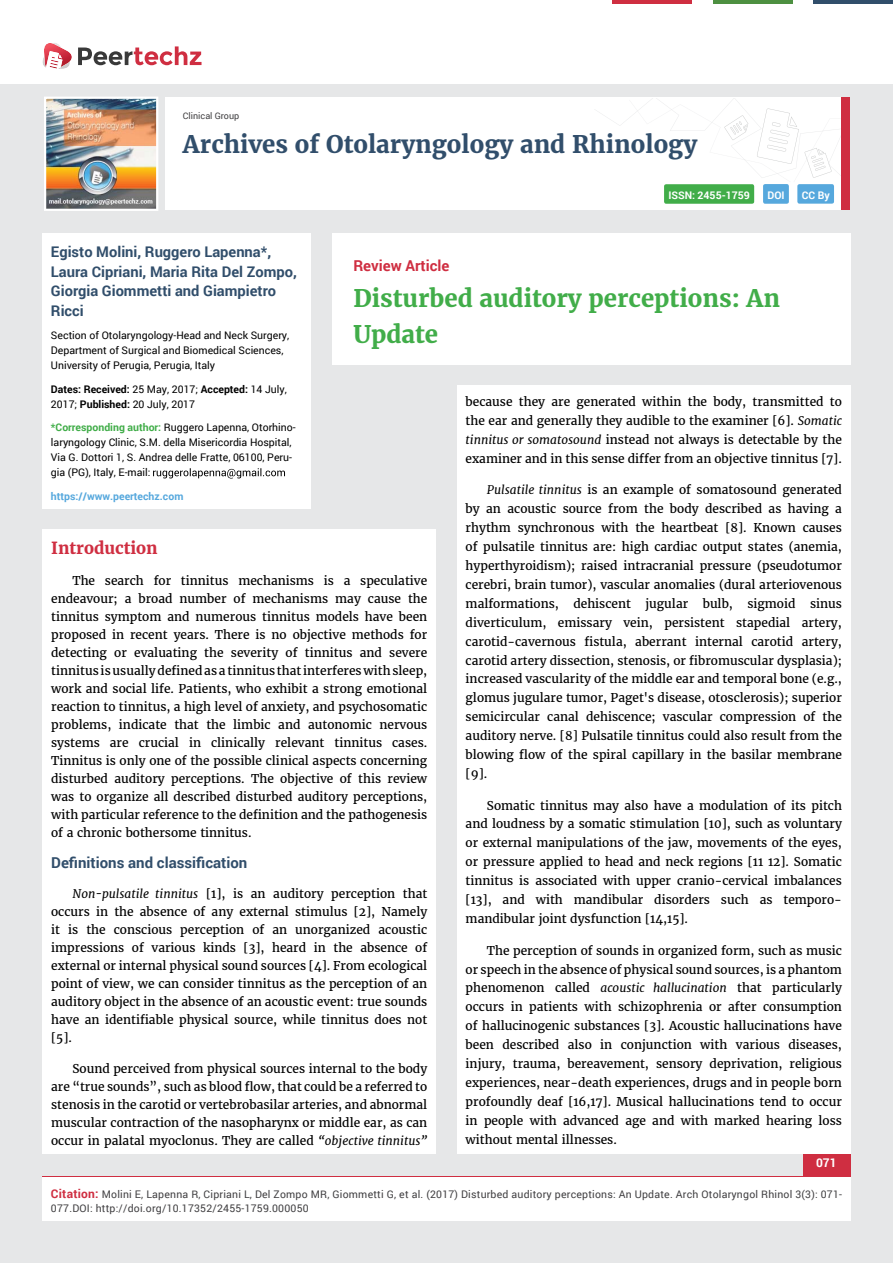
<style>
.page{position:relative;width:893px;height:1263px;background:#e6e7e8}
.page>*{position:absolute;margin:0;border:0;box-sizing:border-box;transform-origin:0 0}
.t1{font:700 24px/36px "Merriweather";color:#41ad49}
.t2{font:700 24px "Merriweather";color:#314e6b}
.t3{font:700 16.5px "Merriweather";color:#cf2e41}
.t4{font:700 15px "Roboto";color:#314e6b}
.t5{font:700 15px "Roboto";color:#cf2e41}
.t6{font:700 14.7px/19.5px "Roboto";color:#314e6b}
.t7{font:12px/18.9px "Merriweather";color:#000;text-align:justify}
.t8{font:700 12px "Roboto";color:#fff}
.t9{font:10.5px/15px "Roboto";color:#000}
.t10{font:10.5px/13.5px "Roboto";letter-spacing:.02em;color:#414042}
.t11{font:700 10.5px/15px "Roboto";color:#000}
.t12{font:700 10.5px "Roboto";color:#56a8dd}
.t13{font:700 10.5px "Roboto";color:#fff}
.t14{font:9px "Roboto";color:#414042}
.s1{font-weight:400}
.s2{font-weight:700;color:#41ad49}
.s3{font-style:italic}
.s4{font-weight:700;font-size:12px;color:#cf2e41}
</style>
<div class="page">
<div style="left:165px;top:98px;width:684px;height:112px;background:#fff"></div>
<svg style="left:596px;top:99px;width:245px;height:79px"></svg>
<div style="left:841px;top:98px;width:8px;height:112px;background:#cf2e41"></div>
<img style="left:44px;top:97px;width:114px;height:114px">
<div style="left:0;top:0;width:893px;height:83px;background:#fff"></div>
<div style="left:664px;top:184px;width:90px;height:20px;background:#41ad49;border-radius:2px"></div>
<div style="left:763px;top:184px;width:26px;height:20px;background:#56a8dd;border-radius:2px"></div>
<div style="left:797px;top:184px;width:37px;height:20px;background:#56a8dd;border-radius:2px"></div>
<hr style="left:713px;top:0;width:79px;height:3px;background:#4d9041">
<hr style="left:612px;top:0;width:80px;height:3px;background:#cf2e41">
<hr style="left:813px;top:0;width:80px;height:3px;background:#314e6b">
<div style="left:803px;top:1154px;width:47px;height:50px;background:#cf2e41"></div>
<div style="left:42px;top:1177px;width:808px;height:43px;background:#fff"></div>
<svg style="left:42px;top:43px;width:159px;height:26px"></svg>
<div style="left:332px;top:233px;width:518px;height:131px;background:#fff"></div>
<div style="left:42px;top:233px;width:269px;height:275px;background:#fff"></div>
<svg style="left:153px;top:468px;width:132px;height:11px"></svg>
<div style="left:43px;top:529px;width:393px;height:625px;background:#fff"></div>
<div style="left:457px;top:386px;width:393px;height:768px;background:#fff"></div>
<p class="t14" style="left:183px;top:110px;width:58px">Clinical Group</p>
<h1 class="t2" style="left:183px;top:129px;width:516px">Archives of Otolaryngology and Rhinology</h1>
<p class="t13" style="left:668px;top:188px;width:83px">ISSN: 2455-1759</p>
<p class="t13" style="left:767px;top:188px;width:19px">DOI</p>
<p class="t13" style="left:802px;top:188px;width:29px">CC By</p>
<p class="t6" style="left:51px;top:242px;width:247px">Egisto Molini, Ruggero Lapenna*,<br>Laura Cipriani, Maria Rita Del Zompo,<br>Giorgia Giommetti and Giampietro<br>Ricci</p>
<p class="t9" style="left:51px;top:328px;width:240px">Section of Otolaryngology-Head and Neck Surgery,<br>Department of Surgical and Biomedical Sciences,<br>University of Perugia, Perugia, Italy</p>
<p class="t11" style="left:51px;top:381px;width:237px">Dates: Received: <span class="s1">25 May, 2017;</span> Accepted: <span class="s1">14 July,<br>2017;</span> Published: <span class="s1">20 July, 2017</span></p>
<p class="t9" style="left:51px;top:420px;width:246px"><span class="s2">*Corresponding author:</span> Ruggero Lapenna, Otorhino&shy;laryngology Clinic, S.M. della Misericordia Hospital, Via G. Dottori 1, S. Andrea delle Fratte, 06100, Peru&shy;gia (PG), Italy, E-mail:</p>
<p class="t12" style="left:51px;top:489px;width:134px">https://www.peertechz.com</p>
<h2 class="t3" style="left:51px;top:538px;width:108px">Introduction</h2>
<p class="t7" style="left:51px;top:572px;width:378px;line-height:18px;text-indent:21px">The search for tinnitus mechanisms is a speculative endeavour; a broad number of mechanisms may cause the tinnitus symptom and numerous tinnitus models have been proposed in recent years. There is no objective methods for detecting or evaluating the severity of tinnitus and severe tinnitus is usually defined as a tinnitus that interferes with sleep, work and social life. Patients, who exhibit a strong emotional reaction to tinnitus, a high level of anxiety, and psychosomatic problems, indicate that the limbic and autonomic nervous systems are crucial in clinically relevant tinnitus cases.<br>Tinnitus is only one of the possible clinical aspects concerning disturbed auditory perceptions. The objective of this review was to organize all described disturbed auditory perceptions, with particular reference to the definition and the pathogenesis of a chronic bothersome tinnitus.</p>
<p class="t4" style="left:51px;top:852px;width:198px">Definitions and classification</p>
<p class="t7" style="left:51px;top:885px;width:378px;line-height:18px;text-indent:21px"><span class="s3">Non-pulsatile tinnitus</span> [1], is an auditory perception that occurs in the absence of any external stimulus [2], Namely it is the conscious perception of an unorganized acoustic impressions of various kinds [3], heard in the absence of external or internal physical sound sources [4]. From ecological point of view, we can consider tinnitus as the perception of an auditory object in the absence of an acoustic event: true sounds have an identifiable physical source, while tinnitus does not [5].</p>
<p class="t7" style="left:51px;top:1060px;width:378px;line-height:18px;text-indent:21px">Sound perceived from physical sources internal to the body are “true sounds”, such as blood flow, that could be a referred to stenosis in the carotid or vertebrobasilar arteries, and abnormal muscular contraction of the nasopharynx or middle ear, as can occur in palatal myoclonus. They are called <span class="s3">“objective tinnitus”</span></p>
<p class="t5" style="left:353px;top:256px;width:98px">Review Article</p>
<h1 class="t1" style="left:353px;top:281px;width:428px">Disturbed auditory perceptions: An<br>Update</h1>
<p class="t7" style="left:466px;top:392px;width:378px">because they are generated within the body, transmitted to the ear and generally they audible to the examiner [6]. <span class="s3">Somatic tinnitus or somatosound</span> instead not always is detectable by the examiner and in this sense differ from an objective tinnitus [7].</p>
<p class="t7" style="left:466px;top:481px;width:378px;text-indent:21px"><span class="s3">Pulsatile tinnitus</span> is an example of somatosound generated by an acoustic source from the body described as having a rhythm synchronous with the heartbeat [8]. Known causes of pulsatile tinnitus are: high cardiac output states (anemia, hyperthyroidism); raised intracranial pressure (pseudotumor cerebri, brain tumor), vascular anomalies (dural arteriovenous malformations, dehiscent jugular bulb, sigmoid sinus diverticulum, emissary vein, persistent stapedial artery, carotid-cavernous fistula, aberrant internal carotid artery, carotid artery dissection, stenosis, or fibromuscular dysplasia); increased vascularity of the middle ear and temporal bone (e.g., glomus jugulare tumor, Paget's disease, otosclerosis); superior semicircular canal dehiscence; vascular compression of the auditory nerve. [8] Pulsatile tinnitus could also result from the blowing flow of the spiral capillary in the basilar membrane [9].</p>
<p class="t7" style="left:466px;top:796px;width:378px;text-indent:21px">Somatic tinnitus may also have a modulation of its pitch and loudness by a somatic stimulation [10], such as voluntary or external manipulations of the jaw, movements of the eyes, or pressure applied to head and neck regions [11 12]. Somatic tinnitus is associated with upper cranio-cervical imbalances [13], and with mandibular disorders such as temporo&shy;mandibular joint dysfunction [14,15].</p>
<p class="t7" style="left:466px;top:941px;width:378px;text-indent:21px">The perception of sounds in organized form, such as music or speech in the absence of physical sound sources, is a phantom phenomenon called <span class="s3">acoustic hallucination</span> that particularly occurs in patients with schizophrenia or after consumption of hallucinogenic substances [3]. Acoustic hallucinations have been described also in conjunction with various diseases, injury, trauma, bereavement, sensory deprivation, religious experiences, near-death experiences, drugs and in people born profoundly deaf [16,17]. Musical hallucinations tend to occur in people with advanced age and with marked hearing loss without mental illnesses.</p>
<p class="t8" style="left:816px;top:1154px;width:22px">071</p>
<p class="t10" style="left:51px;top:1188px;width:792px"><span class="s4">Citation:</span> Molini E, Lapenna R, Cipriani L, Del Zompo MR, Giommetti G, et al. (2017) Disturbed auditory perceptions: An Update. Arch Otolaryngol Rhinol 3(3): 071-<br>077.DOI: http://doi.org/10.17352/2455-1759.000050</p>
</div>
